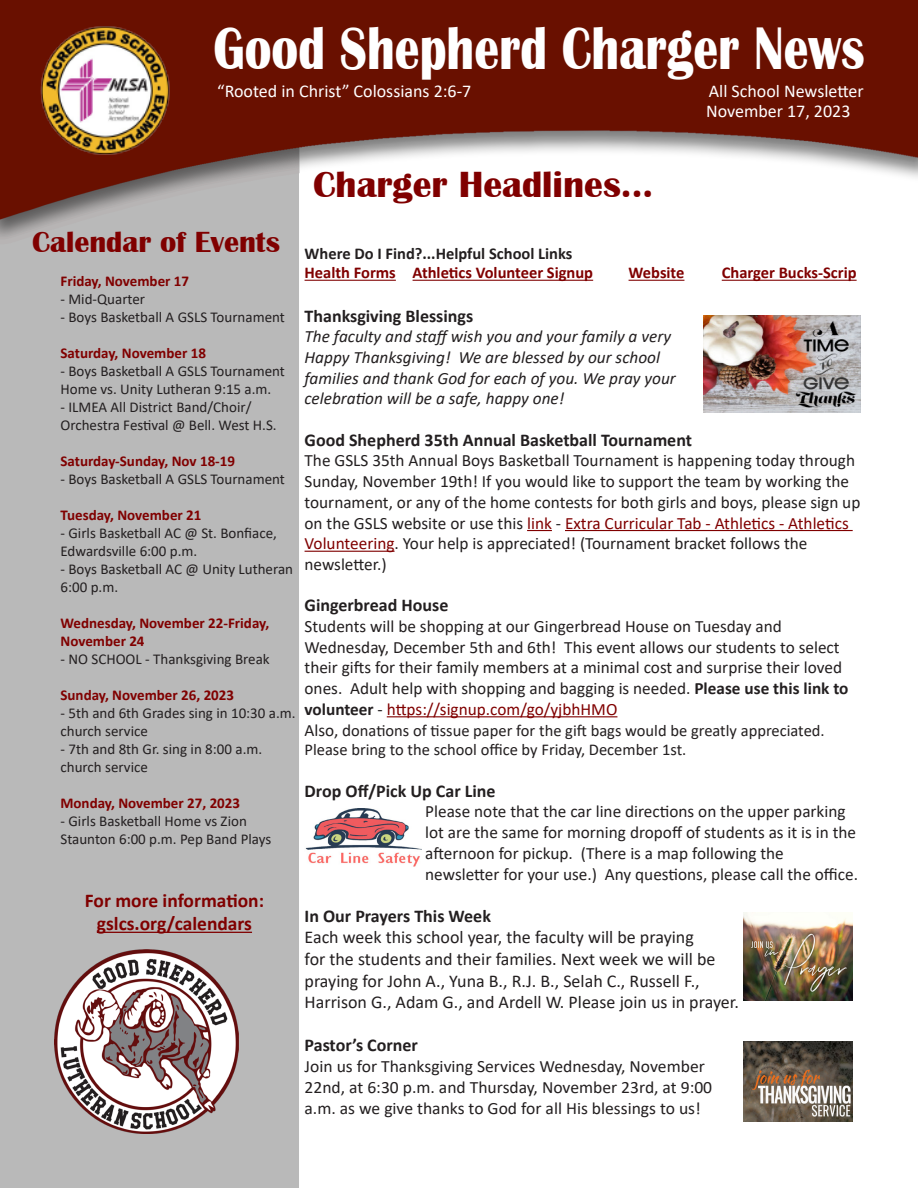
<style>
.page{position:relative;width:918px;height:1188px;background:#fff}
.page>*{position:absolute;margin:0;border:0;box-sizing:border-box;transform-origin:0 0}
.t1{font:700 61.8px "Britannic";color:#fff;scale:.8 1}
.t2{font:700 37.5px "Britannic";color:#800000}
.t3{font:700 30px "Britannic";color:#800000}
.t4{font:700 19.5px "Calibri";color:#800000}
.t5{font:18px/21.6px "Calibri";color:#231f20}
.t6{font:700 18px "Calibri";color:#231f20}
.t7{font:18px "Calibri";color:#fff}
.t8{font:17.25px/20.7px "Calibri";color:#231f20}
.t9{font:italic 17.25px/20.7px "Calibri";color:#231f20}
.t10{font:16.5px/19.8px "Calibri";color:#231f20}
.t11{font:700 16.5px "Calibri";color:#800000}
.t12{font:700 16.5px "Calibri";color:#231f20}
.t13{font:15px/18px "Calibri";color:#231f20}
.t14{font:700 15px/18px "Calibri";color:#800000}
.s1{color:#800000}
.s2{font-weight:700}
.s3{font-size:17.25px}
</style>
<div class="page">
<img style="left:0;top:1px;width:918px;height:1187px">
<img style="left:40px;top:25px;width:132px;height:129px">
<hr style="left:305px;top:280px;width:91px;height:1px;background:#800000">
<hr style="left:413px;top:280px;width:180px;height:1px;background:#800000">
<hr style="left:629px;top:280px;width:55px;height:1px;background:#800000">
<hr style="left:722px;top:280px;width:135px;height:1px;background:#800000">
<svg style="left:527px;top:530px;width:25px;height:1px"></svg>
<hr style="left:565px;top:530px;width:288px;height:1px;background:#800000">
<hr style="left:305px;top:551px;width:90px;height:1px;background:#800000">
<hr style="left:387px;top:716px;width:230px;height:1px;background:#800000">
<hr style="left:97px;top:932px;width:155px;height:1px;background:#800000">
<img style="left:54px;top:949px;width:185px;height:185px">
<img style="left:703px;top:315px;width:158px;height:98px">
<img style="left:743px;top:913px;width:110px;height:88px">
<img style="left:743px;top:1042px;width:110px;height:79px">
<img style="left:305px;top:809px;width:116px;height:59px">
<p class="t1" style="left:214px;top:13px;width:815px">Good Shepherd Charger News</p>
<p class="t7" style="left:706px;top:99px;width:146px">November 17, 2023</p>
<p class="t7" style="left:709px;top:79px;width:156px">All School Newsletter</p>
<p class="t7" style="left:217px;top:79px;width:256px">“Rooted in Christ” Colossians 2:6-7</p>
<p class="t2" style="left:313px;top:163px;width:341px">Charger Headlines...</p>
<p class="t3" style="left:32px;top:225px;width:249px">Calendar of Events</p>
<p class="t14" style="left:60px;top:271px;width:130px">Friday, November 17</p>
<p class="t13" style="left:60px;top:289px;width:86px">- Mid-Quarter</p>
<p class="t13" style="left:60px;top:307px;width:226px">- Boys Basketball A GSLS Tournament</p>
<p class="t14" style="left:60px;top:343px;width:147px">Saturday, November 18</p>
<p class="t13" style="left:60px;top:361px;width:226px">- Boys Basketball A GSLS Tournament<br>Home vs. Unity Lutheran 9:15 a.m.</p>
<p class="t13" style="left:60px;top:397px;width:218px">- ILMEA All District Band/Choir/<br>Orchestra Festival @ Bell. West H.S.</p>
<p class="t14" style="left:60px;top:451px;width:176px">Saturday-Sunday, Nov 18-19</p>
<p class="t13" style="left:60px;top:469px;width:226px">- Boys Basketball A GSLS Tournament</p>
<p class="t14" style="left:60px;top:505px;width:143px">Tuesday, November 21</p>
<p class="t13" style="left:60px;top:523px;width:218px">- Girls Basketball AC @ St. Bonfiace,<br>Edwardsville 6:00 p.m.</p>
<p class="t13" style="left:60px;top:559px;width:234px">- Boys Basketball AC @ Unity Lutheran<br>6:00 p.m.</p>
<p class="t14" style="left:60px;top:613px;width:210px">Wednesday, November 22-Friday,<br>November 24</p>
<p class="t13" style="left:60px;top:649px;width:211px">- NO SCHOOL - Thanksgiving Break</p>
<p class="t14" style="left:60px;top:685px;width:175px">Sunday, November 26, 2023</p>
<p class="t13" style="left:60px;top:703px;width:237px">- 5th and 6th Grades sing in 10:30 a.m. church service</p>
<p class="t13" style="left:60px;top:739px;width:203px">- 7th and 8th Gr. sing in 8:00 a.m. church service</p>
<p class="t14" style="left:60px;top:793px;width:181px">Monday, November 27, 2023</p>
<p class="t13" style="left:60px;top:811px;width:212px">- Girls Basketball Home vs Zion<br>Staunton 6:00 p.m. Pep Band Plays</p>
<p class="t4" style="left:85px;top:886px;width:181px">For more information:</p>
<p class="t4" style="left:97px;top:910px;width:157px">gslcs.org/calendars</p>
<p class="t12" style="left:305px;top:241px;width:269px">Where Do I Find?...Helpful School Links</p>
<p class="t11" style="left:305px;top:261px;width:290px">Health Forms Athletics Volunteer Signup</p>
<p class="t11" style="left:629px;top:261px;width:57px">Website</p>
<p class="t11" style="left:722px;top:261px;width:136px">Charger Bucks-Scrip</p>
<p class="t6" style="left:305px;top:303px;width:170px">Thanksgiving Blessings</p>
<p class="t9" style="left:305px;top:325px;width:373px">The faculty and staff wish you and your family a very Happy Thanksgiving! We are blessed by our school families and thank God for each of you. We pray your celebration will be a safe, happy one!</p>
<p class="t6" style="left:305px;top:427px;width:389px">Good Shepherd 35th Annual Basketball Tournament</p>
<p class="t8" style="left:305px;top:450px;width:557px">The GSLS 35th Annual Boys Basketball Tournament is happening today through Sunday, November 19th! If you would like to support the team by working the tournament, or any of the home contests for both girls and boys, please sign up on the GSLS website or use this <span class="s1">link</span> - <span class="s1">Extra Curricular Tab - Athletics - Athletics Volunteering</span>. Your help is appreciated! (Tournament bracket follows the newsletter.)</p>
<p class="t6" style="left:305px;top:593px;width:145px">Gingerbread House</p>
<p class="t8" style="left:305px;top:616px;width:545px">Students will be shopping at our Gingerbread House on Tuesday and Wednesday, December 5th and 6th! This event allows our students to select their gifts for their family members at a minimal cost and surprise their loved ones. Adult help with shopping and bagging is needed. <span class="s2">Please use this link to volunteer</span> - <span class="s1">https://signup.com/go/yjbhHMO</span></p>
<p class="t10" style="left:305px;top:720px;width:522px"><span class="s3">Also, d</span>onations of tissue paper for the gift bags would be greatly appreciated.<br>Please bring to the school office by Friday, December 1st.</p>
<p class="t6" style="left:305px;top:778px;width:193px">Drop Off/Pick Up Car Line</p>
<p class="t8" style="left:425px;top:801px;width:422px">Please note that the car line directions on the upper parking</p>
<p class="t8" style="left:425px;top:822px;width:432px">lot are the same for morning dropoff of students as it is in the</p>
<p class="t8" style="left:425px;top:842px;width:360px">afternoon for pickup. (There is a map following the</p>
<p class="t8" style="left:425px;top:863px;width:434px">newsletter for your use.) Any questions, please call the office.</p>
<p class="t5" style="left:305px;top:905px;width:436px"><span class="s2">In Our Prayers This Week<br></span>Each week this school year, the faculty will be praying<br>for the students and their families. Next week we will be praying for John A., Yuna B., R.J. B., Selah C., Russell F., Harrison G., Adam G., and Ardell W. Please join us in prayer.</p>
<p class="t6" style="left:305px;top:1033px;width:115px">Pastor’s Corner</p>
<p class="t8" style="left:305px;top:1055px;width:409px;line-height:21.1px">Join us for Thanksgiving Services Wednesday, November<br>22nd, at 6:30 p.m. and Thursday, November 23rd, at 9:00 a.m. as we give thanks to God for all His blessings to us!</p>
</div>
